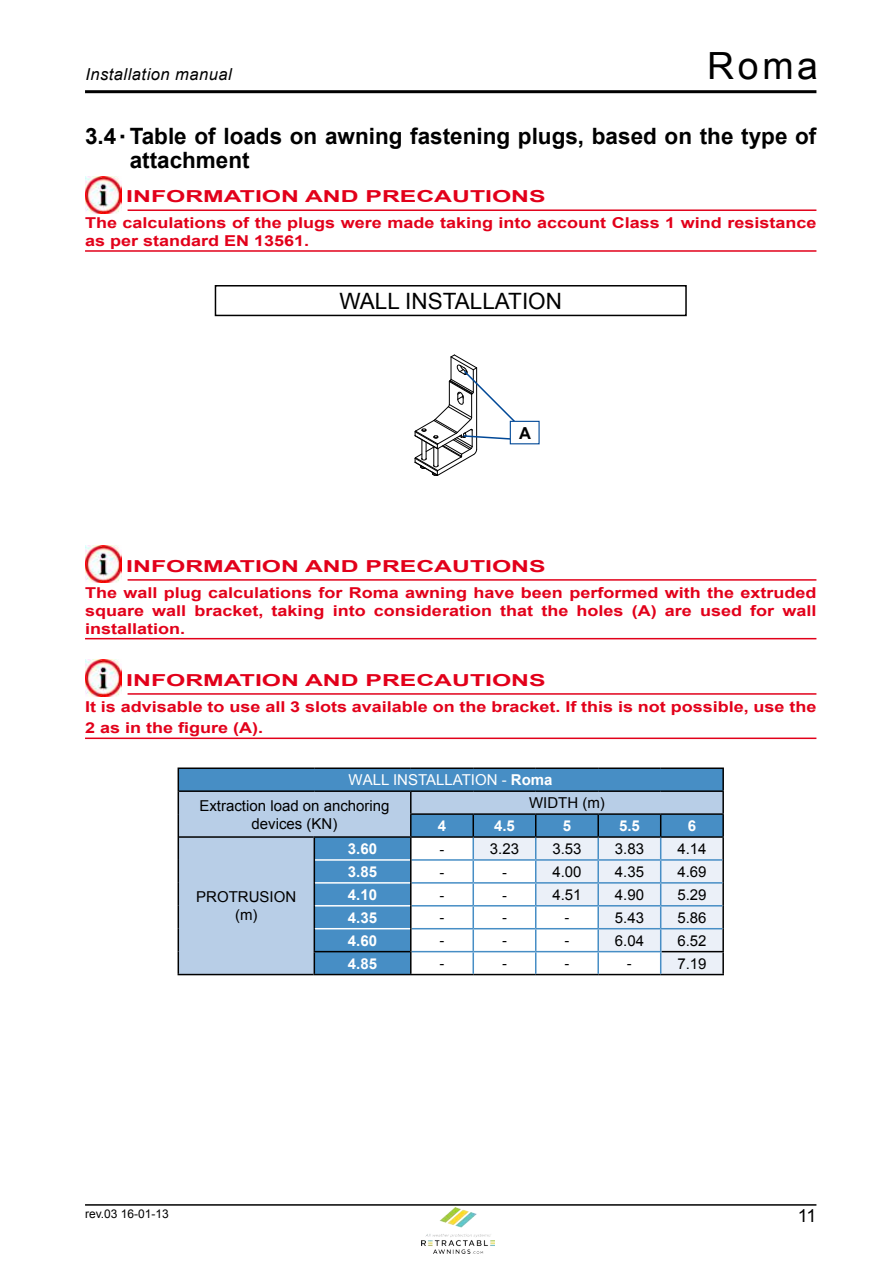
<style>
.page{position:relative;width:893px;height:1263px;background:#fff}
.page>*{position:absolute;margin:0;border:0;box-sizing:border-box;transform-origin:0 0}
.t1{font:37.5px "Arial";color:#000}
.t2{font:700 22.5px/24px "Arial";color:#000}
.t3{font:22.5px "Arial";color:#000}
.t4{font:18px "Arial";color:#000}
.t5{font:700 16.5px "Arial";color:#e2001a;scale:1.5 1}
.t6{font:italic 16.5px "Arial";letter-spacing:.03em;color:#000}
.t7{font:700 16.5px "Arial";color:#000}
.t8{font:700 15px/18px "Arial";color:#e2001a;scale:1.2 1}
.t9{font:15px/25.3px "Arial";color:#000}
.t10{font:700 15px "Arial";color:#fff}
.t11{font:15px "Times New Roman";color:#000}
.t12{font:12px "Arial";color:#000}
.s1{font-size:13.5px}
.s2{font-style:inherit}
.s3{color:#fff}
.s4{font-weight:700;color:#fff}
</style>
<div class="page">
<hr style="left:85px;top:1204px;width:731px;height:2px;background:#000">
<hr style="left:85px;top:90px;width:731px;height:3px;background:#000">
<hr style="left:128px;top:209px;width:688px;height:2px;background:#e2001a">
<hr style="left:85px;top:250px;width:731px;height:2px;background:#e2001a">
<hr style="left:128px;top:579px;width:688px;height:2px;background:#e2001a">
<hr style="left:85px;top:638px;width:731px;height:1px;background:#e2001a">
<hr style="left:128px;top:693px;width:688px;height:2px;background:#e2001a">
<hr style="left:85px;top:737px;width:731px;height:2px;background:#e2001a">
<img style="left:85px;top:176px;width:37px;height:37px">
<div style="left:215px;top:285px;width:472px;height:31px;border:2px solid #000"></div>
<svg style="left:415px;top:354px;width:121px;height:122px"></svg>
<div style="left:510px;top:421px;width:29px;height:23px;background:#fff"></div>
<div style="left:510px;top:421px;width:30px;height:23px;border:1px solid #004897"></div>
<img style="left:85px;top:546px;width:37px;height:37px">
<img style="left:85px;top:660px;width:37px;height:37px">
<div style="left:179px;top:769px;width:543px;height:21px;background:#478ec5"></div>
<svg style="left:179px;top:792px;width:543px;height:182px;background:#9abddd"></svg>
<hr style="left:178px;top:767px;width:136px;height:2px;background:#000">
<hr style="left:314px;top:767px;width:97px;height:2px;background:#000">
<hr style="left:411px;top:767px;width:62px;height:2px;background:#000">
<hr style="left:473px;top:767px;width:63px;height:2px;background:#000">
<hr style="left:536px;top:767px;width:62px;height:2px;background:#000">
<hr style="left:598px;top:767px;width:63px;height:2px;background:#000">
<hr style="left:661px;top:767px;width:63px;height:2px;background:#000">
<svg style="left:178px;top:769px;width:1px;height:205px"></svg>
<hr style="left:722px;top:769px;width:2px;height:21px;background:#000">
<hr style="left:179px;top:790px;width:135px;height:2px;background:#000">
<hr style="left:314px;top:790px;width:97px;height:2px;background:#000">
<hr style="left:411px;top:790px;width:62px;height:2px;background:#000">
<hr style="left:410px;top:792px;width:2px;height:21px;background:#000">
<hr style="left:473px;top:790px;width:63px;height:2px;background:#000">
<hr style="left:536px;top:790px;width:62px;height:2px;background:#000">
<hr style="left:598px;top:790px;width:63px;height:2px;background:#000">
<hr style="left:661px;top:790px;width:63px;height:2px;background:#000">
<hr style="left:722px;top:792px;width:2px;height:21px;background:#000">
<hr style="left:410px;top:813px;width:63px;height:2px;background:#000">
<hr style="left:410px;top:815px;width:2px;height:21px;background:#000">
<hr style="left:473px;top:813px;width:63px;height:2px;background:#000">
<hr style="left:536px;top:813px;width:62px;height:2px;background:#000">
<hr style="left:598px;top:813px;width:63px;height:2px;background:#000">
<hr style="left:661px;top:813px;width:63px;height:2px;background:#000">
<hr style="left:722px;top:815px;width:2px;height:21px;background:#000">
<hr style="left:179px;top:836px;width:135px;height:2px;background:#000">
<hr style="left:178px;top:974px;width:136px;height:1px;background:#000">
<hr style="left:410px;top:836px;width:63px;height:2px;background:#000">
<hr style="left:661px;top:836px;width:63px;height:2px;background:#000">
<hr style="left:722px;top:838px;width:2px;height:22px;background:#000">
<hr style="left:722px;top:860px;width:2px;height:23px;background:#000">
<hr style="left:722px;top:883px;width:2px;height:23px;background:#000">
<hr style="left:722px;top:906px;width:2px;height:23px;background:#000">
<hr style="left:722px;top:929px;width:2px;height:22px;background:#000">
<hr style="left:661px;top:951px;width:63px;height:1px;background:#000">
<hr style="left:722px;top:952px;width:2px;height:22px;background:#000">
<hr style="left:410px;top:974px;width:63px;height:1px;background:#000">
<hr style="left:473px;top:974px;width:63px;height:1px;background:#000">
<hr style="left:536px;top:974px;width:62px;height:1px;background:#000">
<hr style="left:598px;top:974px;width:63px;height:1px;background:#000">
<hr style="left:661px;top:974px;width:63px;height:1px;background:#000">
<svg style="left:411px;top:815px;width:312px;height:159px"></svg>
<hr style="left:314px;top:836px;width:96px;height:2px;background:#000">
<hr style="left:314px;top:951px;width:96px;height:1px;background:#000">
<svg style="left:314px;top:838px;width:1px;height:136px"></svg>
<hr style="left:314px;top:974px;width:96px;height:1px;background:#000">
<hr style="left:410px;top:838px;width:2px;height:22px;background:#000">
<hr style="left:410px;top:860px;width:2px;height:23px;background:#000">
<hr style="left:410px;top:883px;width:2px;height:23px;background:#000">
<hr style="left:410px;top:906px;width:2px;height:23px;background:#000">
<hr style="left:410px;top:929px;width:2px;height:23px;background:#000">
<hr style="left:410px;top:952px;width:2px;height:22px;background:#000">
<hr style="left:315px;top:859px;width:95px;height:2px;background:#fff">
<hr style="left:315px;top:882px;width:95px;height:2px;background:#fff">
<hr style="left:315px;top:905px;width:95px;height:1px;background:#fff">
<hr style="left:315px;top:928px;width:95px;height:1px;background:#fff">
<img style="left:421px;top:1207px;width:73px;height:47px">
<p class="t6" style="left:85px;top:64px;width:148px">Installation manual</p>
<h1 class="t1" style="left:707px;top:40px;width:112px">Roma</h1>
<h2 class="t2" style="left:130px;top:125px;width:688px;text-indent:-45px">3.4 <span class="s1">▪</span> Table of loads on awning fastening plugs, based on the type of attachment</h2>
<p class="t5" style="left:126px;top:186px;width:281px">INFORMATION AND PRECAUTIONS</p>
<p class="t8" style="left:85px;top:214px;width:611px">The calculations of the plugs were made taking into account Class 1 wind resistance as per standard EN 13561.</p>
<h2 class="t3" style="left:339px;top:286px;width:224px">WALL INSTALLATION</h2>
<p class="t7" style="left:519px;top:422px;width:13px">A</p>
<p class="t5" style="left:126px;top:555px;width:281px">INFORMATION AND PRECAUTIONS</p>
<p class="t8" style="left:85px;top:584px;width:611px;text-align:justify">The wall plug calculations for <span class="s2">Roma</span> awning have been performed with the extruded square wall bracket, taking into consideration that the holes (A) are used for wall installation.</p>
<p class="t5" style="left:126px;top:669px;width:281px">INFORMATION AND PRECAUTIONS</p>
<p class="t8" style="left:85px;top:696px;width:611px;line-height:21.6px">It is advisable to use all 3 slots available on the bracket. If this is not possible, use the<br>2 as in the figure (A).</p>
<p class="t9" style="left:199px;top:767px;width:355px;text-indent:149px"><span class="s3">WALL INSTALLATION -</span> <span class="s4">Roma<br></span>Extraction load on anchoring</p>
<p class="t9" style="left:252px;top:811px;width:87px">devices (KN)</p>
<p class="t9" style="left:529px;top:790px;width:77px">WIDTH (m)</p>
<p class="t10" style="left:438px;top:816px;width:10px">4</p>
<p class="t10" style="left:494px;top:816px;width:22px">4.5</p>
<p class="t10" style="left:563px;top:816px;width:10px">5</p>
<p class="t10" style="left:619px;top:816px;width:22px">5.5</p>
<p class="t10" style="left:688px;top:816px;width:10px">6</p>
<p class="t9" style="left:196px;top:888px;width:102px;line-height:18px;text-align:center">PROTRUSION (m)</p>
<p class="t10" style="left:348px;top:839px;width:31px">3.60</p>
<p class="t11" style="left:439px;top:838px;width:6px">-</p>
<p class="t9" style="left:490px;top:836px;width:31px">3.23</p>
<p class="t9" style="left:552px;top:836px;width:31px">3.53</p>
<p class="t9" style="left:615px;top:836px;width:31px">3.83</p>
<p class="t9" style="left:677px;top:836px;width:31px">4.14</p>
<p class="t10" style="left:348px;top:861px;width:31px">3.85</p>
<p class="t11" style="left:439px;top:861px;width:6px">-</p>
<p class="t11" style="left:502px;top:861px;width:6px">-</p>
<p class="t9" style="left:552px;top:859px;width:31px">4.00</p>
<p class="t9" style="left:615px;top:859px;width:31px">4.35</p>
<p class="t9" style="left:677px;top:859px;width:31px">4.69</p>
<p class="t10" style="left:348px;top:884px;width:31px">4.10</p>
<p class="t11" style="left:439px;top:884px;width:6px">-</p>
<p class="t11" style="left:502px;top:884px;width:6px">-</p>
<p class="t9" style="left:552px;top:882px;width:31px">4.51</p>
<p class="t9" style="left:615px;top:882px;width:31px">4.90</p>
<p class="t9" style="left:677px;top:882px;width:31px">5.29</p>
<p class="t10" style="left:348px;top:907px;width:31px">4.35</p>
<p class="t11" style="left:439px;top:907px;width:6px">-</p>
<p class="t11" style="left:502px;top:907px;width:6px">-</p>
<p class="t11" style="left:564px;top:907px;width:6px">-</p>
<p class="t9" style="left:615px;top:905px;width:31px">5.43</p>
<p class="t9" style="left:677px;top:905px;width:31px">5.86</p>
<p class="t10" style="left:348px;top:930px;width:31px">4.60</p>
<p class="t11" style="left:439px;top:930px;width:6px">-</p>
<p class="t11" style="left:502px;top:930px;width:6px">-</p>
<p class="t11" style="left:564px;top:930px;width:6px">-</p>
<p class="t9" style="left:615px;top:928px;width:31px">6.04</p>
<p class="t9" style="left:677px;top:928px;width:31px">6.52</p>
<p class="t10" style="left:348px;top:953px;width:31px">4.85</p>
<p class="t11" style="left:439px;top:953px;width:6px">-</p>
<p class="t11" style="left:502px;top:953px;width:6px">-</p>
<p class="t11" style="left:564px;top:953px;width:6px">-</p>
<p class="t11" style="left:627px;top:953px;width:6px">-</p>
<p class="t9" style="left:677px;top:951px;width:31px">7.19</p>
<p class="t12" style="left:85px;top:1206px;width:85px">rev.03 16-01-13</p>
<p class="t4" style="left:798px;top:1203px;width:20px">11</p>
</div>
